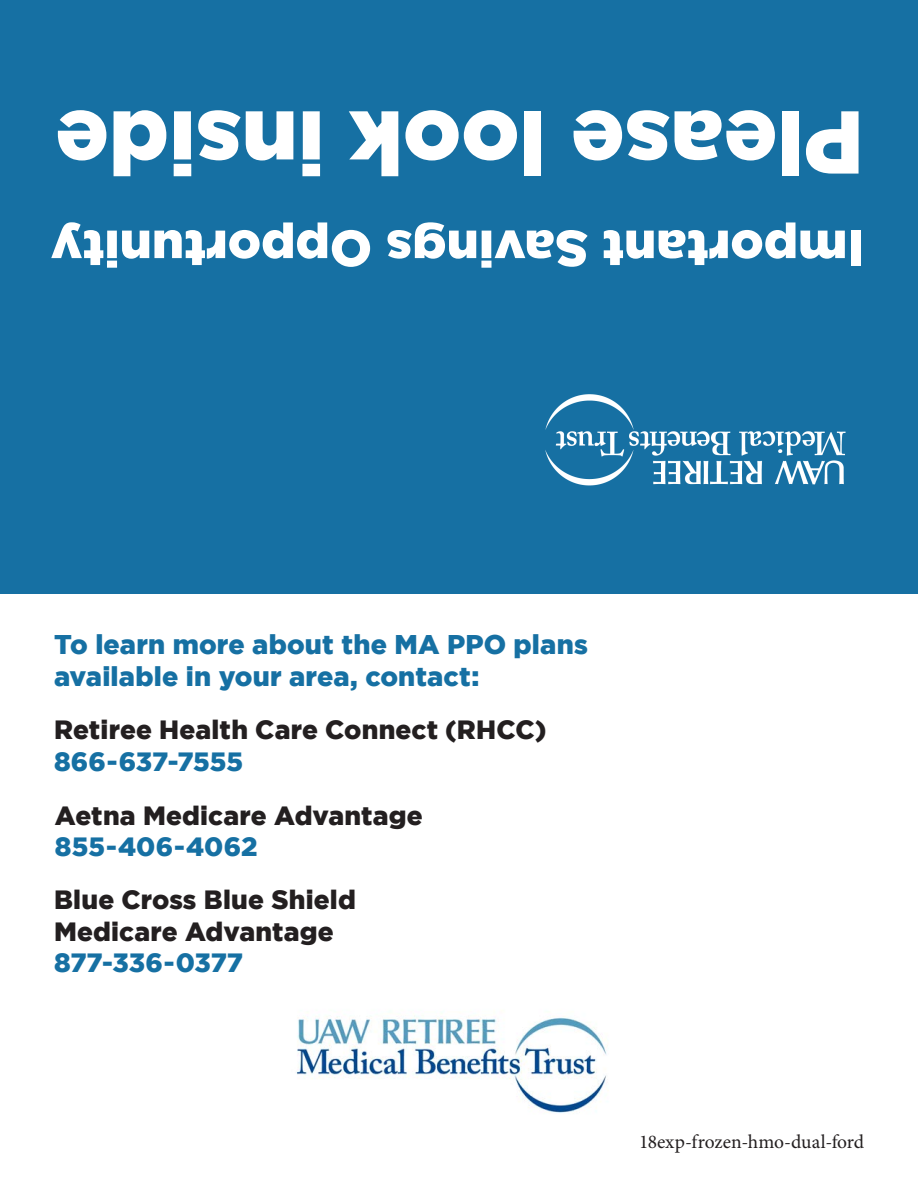
<style>
.page{position:relative;width:918px;height:1188px;background:#fff}
.page>*{position:absolute;margin:0;border:0;box-sizing:border-box;transform-origin:0 0}
.t1{font:900 88.95px "Gotham";color:#fff}
.t2{font:900 50.85px "Gotham";color:#fff}
.t3{font:900 27px "Gotham";letter-spacing:.005em;color:#1670a3}
.t4{font:900 26.4px "Gotham";letter-spacing:.005em;color:#231f20}
.t5{font:900 26.4px "Gotham";color:#1670a3}
.t6{font:19.5px "Minion Pro";letter-spacing:-.005em;color:#231f20}
</style>
<div class="page">
<img style="left:296px;top:1016px;width:311px;height:97px">
<div style="left:0;top:0;width:918px;height:594px;background:#1670a3"></div>
<img style="left:545px;top:394px;width:301px;height:92px">
<p class="t1" style="left:864px;top:194px;width:810px;rotate:-180deg">Please look inside</p>
<p class="t2" style="left:864px;top:278px;width:815px;rotate:-180deg">Important Savings Opportunity</p>
<p class="t3" style="left:54px;top:628px;width:536px">To learn more about the MA PPO plans</p>
<p class="t3" style="left:54px;top:661px;width:427px">available in your area, contact:</p>
<p class="t4" style="left:54px;top:714px;width:494px">Retiree Health Care Connect (RHCC)</p>
<p class="t5" style="left:54px;top:746px;width:191px">866-637-7555</p>
<p class="t4" style="left:55px;top:800px;width:369px">Aetna Medicare Advantage</p>
<p class="t5" style="left:55px;top:832px;width:204px">855-406-4062</p>
<p class="t4" style="left:54px;top:884px;width:303px">Blue Cross Blue Shield</p>
<p class="t4" style="left:54px;top:916px;width:281px">Medicare Advantage</p>
<p class="t5" style="left:54px;top:948px;width:191px">877-336-0377</p>
<p class="t6" style="left:639px;top:1129px;width:226px">18exp-frozen-hmo-dual-ford</p>
</div>
